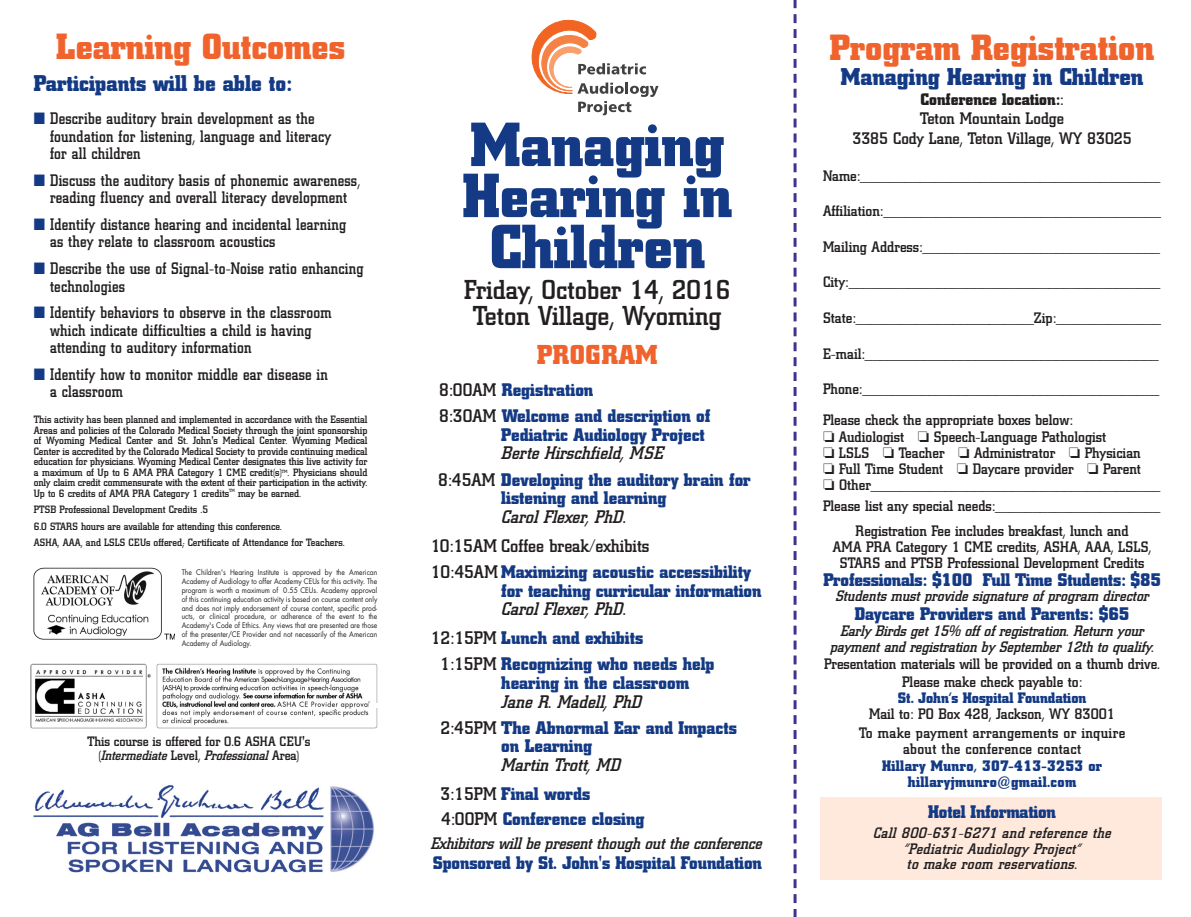
<style>
.page{position:relative;width:1191px;height:917px;background:#fff}
.page>*{position:absolute;margin:0;border:0;box-sizing:border-box;transform-origin:0 0}
.t1{font:700 61.5px/51px "City";color:#143a85;text-align:center}
.t2{font:700 36px "City";color:#f0632c}
.t3{font:500 27px/26.1px "City";color:#231f20;text-align:center}
.t4{font:700 27px "City";letter-spacing:.02em;color:#f0632c}
.t5{font:700 24px "City";color:#143a85}
.t6{font:700 22.5px "City";color:#143a85}
.t7{font:700 18px/26.1px "City";color:#143a85}
.t8{font:italic 500 18px/29.1px "City";color:#231f20}
.t9{font:500 18px/26.1px "City";color:#231f20}
.t10{font:500 16.5px/17.5px "City";letter-spacing:.015em;color:#231f20;scale:.9 1}
.t11{font:500 16.5px/19.5px "City";letter-spacing:.015em;color:#231f20;text-align:center}
.t12{font:italic 500 16.5px "City";letter-spacing:-.01em;color:#231f20}
.t13{font:500 15px/16.2px "City";color:#231f20;text-align:center}
.t14{font:italic 500 15px/16.2px "City";color:#231f20;text-align:center}
.t15{font:500 15px/19.2px "City";letter-spacing:.02em;color:#231f20;text-align:center}
.t16{font:italic 500 15px/15.8px "City";letter-spacing:.02em;color:#231f20;text-align:center}
.t17{font:700 15px/16.2px "City";letter-spacing:.025em;color:#143a85;text-align:center}
.t18{font:700 15px "City";color:#143a85}
.t19{font:500 13.5px/13.5px "City";letter-spacing:-.005em;color:#231f20;text-align:center}
.t20{font:500 10.5px/10.5px "City";color:#231f20;text-align:justify}
.t21{font:7.5px/8.9px "Futura";color:#231f20;text-align:justify;scale:.9 1}
.t22{font:500 4.5px "City";color:#231f20}
.s1{color:#113880}
.s2{color:#143a85}
.s3{font-style:italic}
.s4{font-weight:500;color:#231f20}
.s5{font-weight:500;font-style:italic;color:#231f20}
.s6{font-weight:700;color:#143a85}
.s7{font-style:normal}
.s8{font-weight:700;font-style:normal;color:#143a85}
.s9{font-weight:700}
</style>
<div class="page">
<svg style="left:793px;top:0;width:3px;height:916px"></svg>
<div style="left:821px;top:797px;width:341px;height:82px;background:#fee9dc"></div>
<svg style="left:531px;top:19px;width:127px;height:96px"></svg>
<img style="left:33px;top:785px;width:341px;height:88px">
<img style="left:33px;top:567px;width:141px;height:73px">
<img style="left:31px;top:663px;width:347px;height:66px">
<div style="left:369px;top:702px;width:12px;height:5px;background:#fff"></div>
<h2 class="t2" style="left:56px;top:34px;width:290px">Learning Outcomes</h2>
<h3 class="t6" style="left:34px;top:75px;width:259px"><span class="s1">P</span>articipants will be able to:</h3>
<p class="t10" style="left:50px;top:111px;width:314px;text-indent:-16px"><span class="s2">■</span> Describe auditory brain development as the foundation for listening, language and literacy for all children</p>
<p class="t10" style="left:34px;top:173px;width:364px;text-align:center"><span class="s2">■</span> Discuss the auditory basis of phonemic awareness, reading fluency and overall literacy development</p>
<p class="t10" style="left:50px;top:217px;width:330px;text-indent:-16px"><span class="s2">■</span> Identify distance hearing and incidental learning as they relate to classroom acoustics</p>
<p class="t10" style="left:50px;top:261px;width:350px;text-indent:-16px"><span class="s2">■</span> Describe the use of Signal-to-Noise ratio enhancing technologies</p>
<p class="t10" style="left:50px;top:305px;width:314px;text-indent:-16px"><span class="s2">■</span> Identify behaviors to observe in the classroom which indicate difficulties a child is having attending to auditory information</p>
<p class="t10" style="left:50px;top:366px;width:310px;text-indent:-16px"><span class="s2">■</span> Identify how to monitor middle ear disease in a classroom</p>
<p class="t20" style="left:34px;top:415px;width:335px">This activity has been planned and implemented in accordance with the Essential Areas and policies of the Colorado Medical Society through the joint sponsorship of Wyoming Medical Center and St. John's Medical Center. Wyoming Medical Center is accredited by the Colorado Medical Society to provide continuing medical education for physicians. Wyoming Medical Center designates this live activity for a maximum of Up to 6 AMA PRA Category 1 CME credit(s)</p>
<p class="t20" style="left:34px;top:467px;width:335px;text-indent:254px">. Physicians should only claim credit commensurate with the extent of their participation in the activity.<br>Up to 6 credits of AMA PRA Category 1 credits</p>
<p class="t22" style="left:282px;top:469px;width:7px">TM</p>
<p class="t22" style="left:229px;top:489px;width:7px">TM</p>
<p class="t20" style="left:238px;top:488px;width:65px">may be earned.</p>
<p class="t20" style="left:34px;top:502px;width:312px;line-height:16.5px;text-align:left">PTSB Professional Development Credits .5<br>6.0 STARS hours are available for attending this conference.<br>ASHA, AAA, and LSLS CEUs offered; Certificate of Attendance for Teachers.</p>
<p class="t21" style="left:182px;top:568px;width:219px">The Children's Hearing Institute is approved by the American Academy of Audiology to offer Academy CEUs for this activity. The program is worth a maximum of 0.55 CEUs. Academy approval of this continuing education activity is based on course content only and does not imply endorsement of course content, specific prod&shy;ucts, or clinical procedure, or adherence of the event to the Academy's Code of Ethics. Any views that are presented are those of the presenter/CE Provider and not necessarily of the American Academy of Audiology.</p>
<p class="t19" style="left:87px;top:735px;width:224px">This course is offered for 0.6 ASHA CEU's (<span class="s3">Intermediate</span> Level, <span class="s3">Professional</span> Area)</p>
<h1 class="t1" style="left:462px;top:124px;width:271px">Managing<br>Hearing in<br>Children</h1>
<h3 class="t3" style="left:464px;top:279px;width:268px">Friday, October 14, 2016<br>Teton Village, Wyoming</h3>
<h3 class="t4" style="left:537px;top:345px;width:122px">PROGRAM</h3>
<p class="t7" style="left:439px;top:378px;width:273px"><span class="s4">8:00AM</span> Registration<br><span class="s4">8:30AM</span> Welcome and description of</p>
<p class="t7" style="left:501px;top:423px;width:205px">Pediatric Audiology Project</p>
<p class="t7" style="left:438px;top:441px;width:314px;text-indent:63px"><span class="s5">Berte Hirschfield, MSE<br></span><span class="s4">8:45AM</span> Developing the auditory brain for</p>
<p class="t7" style="left:501px;top:486px;width:167px">listening and learning</p>
<p class="t8" style="left:501px;top:503px;width:126px">Carol Flexer, PhD.</p>
<p class="t9" style="left:431px;top:534px;width:322px">10:15AM Coffee break/exhibits<br>10:45AM <span class="s6">Maximizing acoustic accessibility</span></p>
<p class="t7" style="left:501px;top:578px;width:262px">for teaching curricular information</p>
<p class="t8" style="left:431px;top:596px;width:214px;text-indent:71px">Carol Flexer, PhD.<br><span class="s7">12:15PM</span> <span class="s8">Lunch and exhibits</span></p>
<p class="t7" style="left:501px;top:656px;width:215px;line-height:18.6px;text-indent:-61px"><span class="s4">1:15PM</span> Recognizing who needs help hearing in the classroom</p>
<p class="t7" style="left:440px;top:689px;width:298px;text-indent:61px"><span class="s5">Jane R. Madell, PhD<br></span><span class="s4">2:45PM</span> The Abnormal Ear and Impacts</p>
<p class="t7" style="left:501px;top:734px;width:92px">on Learning</p>
<p class="t8" style="left:440px;top:751px;width:181px;text-indent:61px">Martin Trott, MD<br><span class="s7">3:15PM</span> <span class="s8">Final words</span></p>
<p class="t7" style="left:441px;top:806px;width:205px"><span class="s4">4:00PM</span> Conference closing</p>
<p class="t12" style="left:431px;top:836px;width:333px">Exhibitors will be present though out the conference</p>
<p class="t7" style="left:433px;top:851px;width:331px">Sponsored by St. John's Hospital Foundation</p>
<h2 class="t2" style="left:830px;top:34px;width:326px">Program Registration</h2>
<h3 class="t5" style="left:841px;top:68px;width:304px">Managing Hearing in Children</h3>
<p class="t11" style="left:852px;top:90px;width:281px"><span class="s9">Conference location:</span>:<br>Teton Mountain Lodge<br>3385 Cody Lane, Teton Village, WY 83025</p>
<p class="t13" style="left:823px;top:169px;width:339px">Name:________________________________________</p>
<p class="t13" style="left:823px;top:204px;width:339px">Affiliation:_____________________________________</p>
<p class="t13" style="left:823px;top:240px;width:338px">Mailing Address:________________________________</p>
<p class="t13" style="left:823px;top:275px;width:339px">City:__________________________________________</p>
<p class="t13" style="left:823px;top:311px;width:340px">State:________________________Zip:______________</p>
<p class="t13" style="left:823px;top:346px;width:337px">E-mail:________________________________________</p>
<p class="t13" style="left:823px;top:374px;width:338px;line-height:31.2px;text-align:left">Phone:________________________________________<br>Please check the appropriate boxes below:</p>
<p class="t13" style="left:823px;top:429px;width:339px;text-align:left">❏ Audiologist ❏ Speech-Language Pathologist<br>❏ LSLS ❏ Teacher ❏ Administrator ❏ Physician<br>❏ Full Time Student ❏ Daycare provider ❏ Parent<br>❏ Other_______________________________________</p>
<p class="t13" style="left:823px;top:494px;width:339px;line-height:25px">Please list any special needs:______________________<br>Registration Fee includes breakfast, lunch and</p>
<p class="t13" style="left:833px;top:540px;width:320px">AMA PRA Category 1 CME credits, ASHA, AAA, LSLS,<br>STARS and PTSB Professional Development Credits</p>
<p class="t7" style="left:823px;top:568px;width:339px">Professionals: $100 Full Time Students: $85</p>
<p class="t14" style="left:835px;top:588px;width:315px">Students must provide signature of program director</p>
<p class="t7" style="left:855px;top:602px;width:276px">Daycare Providers and Parents: $65</p>
<p class="t14" style="left:830px;top:624px;width:325px">Early Birds get 15% off of registration. Return your payment and registration by September 12th to qualify.</p>
<p class="t13" style="left:824px;top:655px;width:337px;line-height:17.9px">Presentation materials will be provided on a thumb drive.<br>Please make check payable to:</p>
<p class="t18" style="left:898px;top:692px;width:190px">St. John’s Hospital Foundation</p>
<p class="t15" style="left:859px;top:705px;width:268px">Mail to: PO Box 428, Jackson, WY 83001<br>To make payment arrangements or inquire</p>
<p class="t15" style="left:903px;top:740px;width:180px">about the conference contact</p>
<p class="t17" style="left:882px;top:758px;width:222px">Hillary Munro, 307-413-3253 or hillaryjmunro@gmail.com</p>
<p class="t7" style="left:928px;top:800px;width:129px">Hotel Information</p>
<p class="t16" style="left:873px;top:825px;width:240px">Call 800-631-6271 and reference the “Pediatric Audiology Project”<br>to make room reservations.</p>
</div>
